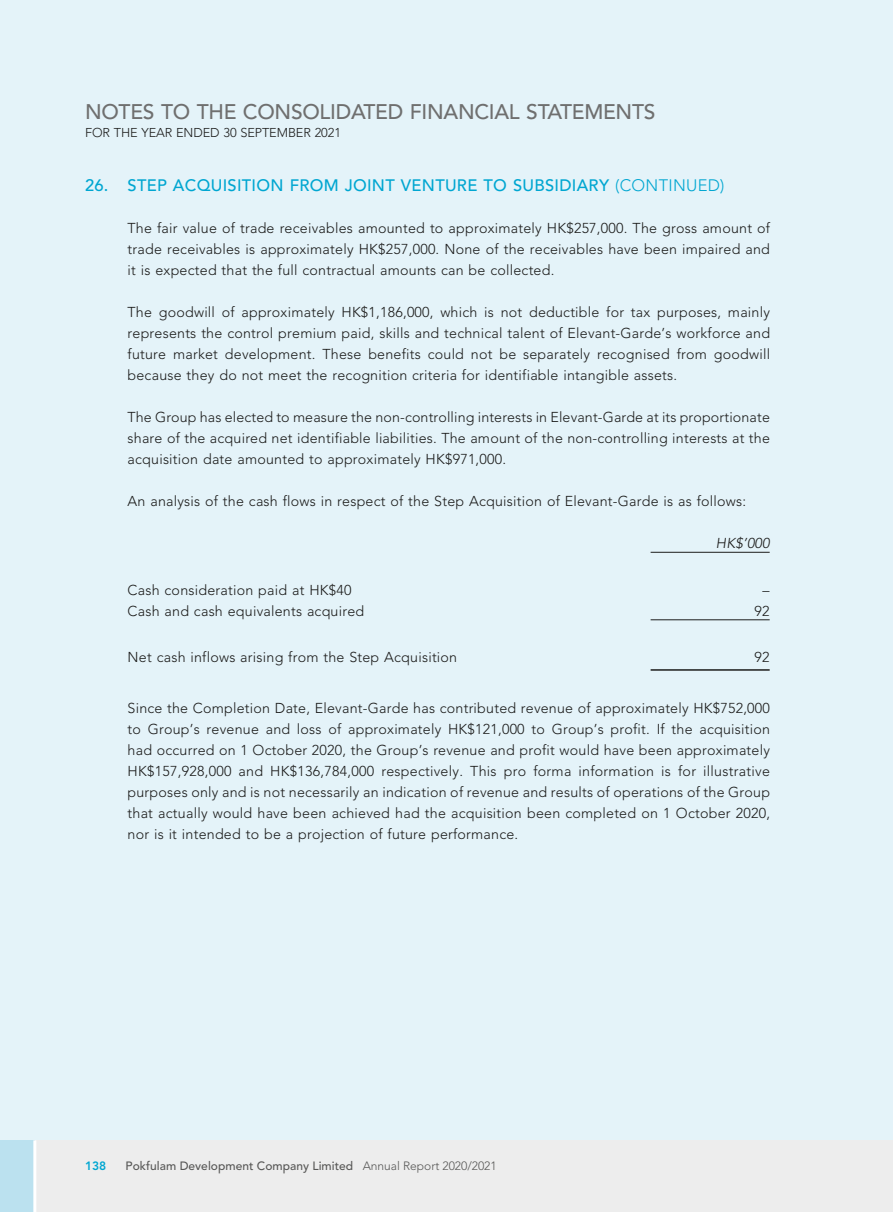
<style>
.page{position:relative;width:893px;height:1212px;background:#e4f3f9}
.page>*{position:absolute;margin:0;border:0;box-sizing:border-box;transform-origin:0 0}
.t1{font:500 21px "Avenir LT Std";letter-spacing:-.015em;color:#6f6f6f}
.t2{font:500 16.5px "Avenir LT Std";letter-spacing:.015em;color:#00a6d1}
.t3{font:300 14.25px/21px "Avenir LT Std";letter-spacing:.015em;color:#1c1c1b;text-align:justify}
.t4{font:italic 300 14.25px "Avenir LT Std";color:#1c1c1b}
.t5{font:300 12.75px "Avenir LT Std";letter-spacing:-.01em;color:#1c1c1b}
.t6{font:500 12px "Avenir LT Std";color:#575756}
.t7{font:800 12px "Avenir LT Std";color:#00a6d1}
.s1{font-weight:300}
</style>
<div class="page">
<div style="left:35px;top:1140px;width:858px;height:72px;background:#ededed"></div>
<div style="left:0;top:1140px;width:35px;height:72px;background:#bbe1ef"></div>
<hr style="left:33px;top:1140px;width:3px;height:72px;background:#fff">
<hr style="left:651px;top:552px;width:119px;height:1px;background:#1c1c1b">
<hr style="left:651px;top:619px;width:119px;height:1px;background:#1c1c1b">
<hr style="left:651px;top:669px;width:119px;height:2px;background:#1c1c1b">
<h1 class="t1" style="left:85px;top:100px;width:572px">NOTES TO THE CONSOLIDATED FINANCIAL STATEMENTS</h1>
<p class="t5" style="left:85px;top:125px;width:257px">FOR THE YEAR ENDED 30 SEPTEMBER 2021</p>
<p class="t2" style="left:85px;top:176px;width:641px">26. STEP ACQUISITION FROM JOINT VENTURE TO SUBSIDIARY <span class="s1">(CONTINUED)</span></p>
<p class="t3" style="left:128px;top:218px;width:644px">The fair value of trade receivables amounted to approximately HK$257,000. The gross amount of trade receivables is approximately HK$257,000. None of the receivables have been impaired and it is expected that the full contractual amounts can be collected.</p>
<p class="t3" style="left:128px;top:302px;width:644px">The goodwill of approximately HK$1,186,000, which is not deductible for tax purposes, mainly represents the control premium paid, skills and technical talent of Elevant-Garde’s workforce and future market development. These benefits could not be separately recognised from goodwill because they do not meet the recognition criteria for identifiable intangible assets.</p>
<p class="t3" style="left:128px;top:407px;width:644px">The Group has elected to measure the non-controlling interests in Elevant-Garde at its proportionate share of the acquired net identifiable liabilities. The amount of the non-controlling interests at the acquisition date amounted to approximately HK$971,000.</p>
<p class="t3" style="left:128px;top:491px;width:620px">An analysis of the cash flows in respect of the Step Acquisition of Elevant-Garde is as follows:</p>
<p class="t4" style="left:716px;top:535px;width:55px">HK$’000</p>
<p class="t3" style="left:128px;top:579px;width:225px">Cash consideration paid at HK$40</p>
<p class="t3" style="left:762px;top:579px;width:9px">–</p>
<p class="t3" style="left:128px;top:600px;width:238px">Cash and cash equivalents acquired</p>
<p class="t3" style="left:755px;top:600px;width:17px">92</p>
<p class="t3" style="left:128px;top:647px;width:331px">Net cash inflows arising from the Step Acquisition</p>
<p class="t3" style="left:755px;top:647px;width:17px">92</p>
<p class="t3" style="left:128px;top:697px;width:644px">Since the Completion Date, Elevant-Garde has contributed revenue of approximately HK$752,000 to Group’s revenue and loss of approximately HK$121,000 to Group’s profit. If the acquisition had occurred on 1 October 2020, the Group’s revenue and profit would have been approximately HK$157,928,000 and HK$136,784,000 respectively. This pro forma information is for illustrative purposes only and is not necessarily an indication of revenue and results of operations of the Group that actually would have been achieved had the acquisition been completed on 1 October 2020, nor is it intended to be a projection of future performance.</p>
<p class="t7" style="left:85px;top:1158px;width:23px">138</p>
<p class="t6" style="left:126px;top:1158px;width:373px">Pokfulam Development Company Limited <span class="s1">Annual Report 2020/2021</span></p>
</div>
